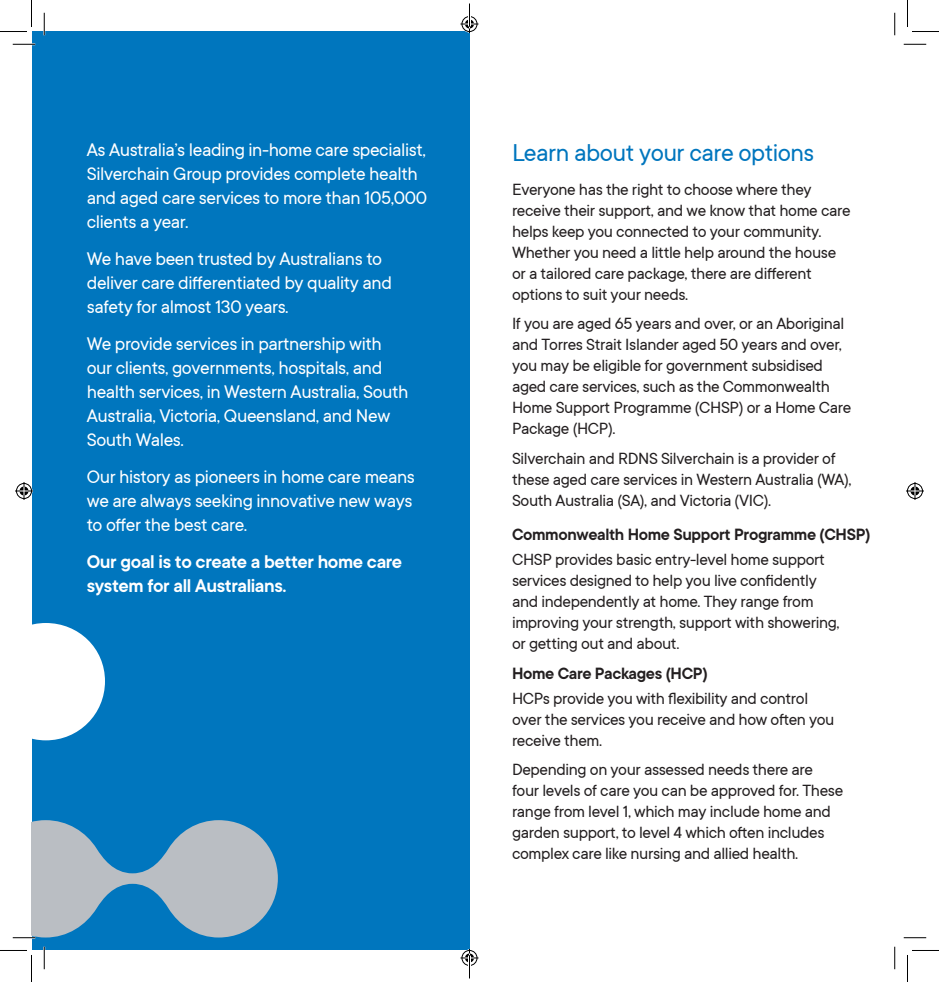
<style>
.page{position:relative;width:939px;height:982px;background:#fff}
.page>*{position:absolute;margin:0;border:0;box-sizing:border-box;transform-origin:0 0}
.Heading_1___Blue{font:27px "TT Commons";letter-spacing:-.02em;color:#0076be}
.Heading_2{font:20.25px/24px "TT Commons";letter-spacing:-.02em;color:#fff}
.Heading_2-2{font:600 20.25px/24px "TT Commons";letter-spacing:-.02em;color:#fff}
.Text{font:18px/21px "TT Commons";letter-spacing:-.02em;color:#231f20}
.Heading_2-3{font:600 18px "TT Commons";letter-spacing:-.02em;color:#231f20}
</style>
<div class="page">
<div style="left:32px;top:31px;width:437px;height:919px;background:#0076be"></div>
<svg style="left:32px;top:623px;width:73px;height:117px"></svg>
<hr style="left:13px;top:43px;width:22px;height:2px;background:#fff">
<hr style="left:43px;top:13px;width:2px;height:22px;background:#fff">
<hr style="left:43px;top:946px;width:2px;height:23px;background:#fff">
<svg style="left:13px;top:44px;width:22px;height:1px"></svg>
<svg style="left:904px;top:44px;width:22px;height:1px"></svg>
<svg style="left:13px;top:820px;width:265px;height:118px"></svg>
<svg style="left:904px;top:937px;width:22px;height:1px"></svg>
<svg style="left:44px;top:13px;width:1px;height:22px"></svg>
<svg style="left:44px;top:946px;width:1px;height:23px"></svg>
<svg style="left:894px;top:13px;width:1px;height:22px"></svg>
<svg style="left:894px;top:946px;width:1px;height:23px"></svg>
<svg style="left:0;top:0;width:32px;height:32px"></svg>
<svg style="left:0;top:950px;width:32px;height:31px"></svg>
<svg style="left:907px;top:0;width:32px;height:32px"></svg>
<svg style="left:907px;top:950px;width:32px;height:31px"></svg>
<svg style="left:15px;top:482px;width:18px;height:18px"></svg>
<svg style="left:906px;top:482px;width:18px;height:18px"></svg>
<svg style="left:460px;top:4px;width:18px;height:29px"></svg>
<svg style="left:460px;top:948px;width:18px;height:30px"></svg>
<p class="Heading_2" style="left:87px;top:138px;width:342px">As Australia’s leading in-home care specialist, Silverchain Group provides complete health and aged care services to more than 105,000 clients a year.</p>
<p class="Heading_2" style="left:87px;top:247px;width:307px">We have been trusted by Australians to deliver care differentiated by quality and safety for almost 130 years.</p>
<p class="Heading_2" style="left:87px;top:332px;width:323px">We provide services in partnership with our clients, governments, hospitals, and health services, in Western Australia, South Australia, Victoria, Queensland, and New South Wales.</p>
<p class="Heading_2" style="left:87px;top:464px;width:330px">Our history as pioneers in home care means we are always seeking innovative new ways to offer the best care.</p>
<p class="Heading_2-2" style="left:87px;top:549px;width:317px">Our goal is to create a better home care system for all Australians.</p>
<p class="Heading_1___Blue" style="left:512px;top:138px;width:304px">Learn about your care options</p>
<p class="Text" style="left:512px;top:179px;width:340px">Everyone has the right to choose where they receive their support, and we know that home care helps keep you connected to your community.<br>Whether you need a little help around the house or a tailored care package, there are different options to suit your needs.</p>
<p class="Text" style="left:512px;top:313px;width:341px">If you are aged 65 years and over, or an Aboriginal and Torres Strait Islander aged 50 years and over, you may be eligible for government subsidised aged care services, such as the Commonwealth Home Support Programme (CHSP) or a Home Care Package (HCP).</p>
<p class="Text" style="left:512px;top:448px;width:341px">Silverchain and RDNS Silverchain is a provider of these aged care services in Western Australia (WA),<br>South Australia (SA), and Victoria (VIC).</p>
<p class="Heading_2-3" style="left:512px;top:524px;width:360px">Commonwealth Home Support Programme (CHSP)</p>
<p class="Text" style="left:512px;top:549px;width:329px">CHSP provides basic entry-level home support services designed to help you live confidently and independently at home. They range from improving your strength, support with showering, or getting out and about.</p>
<p class="Heading_2-3" style="left:512px;top:663px;width:197px">Home Care Packages (HCP)</p>
<p class="Text" style="left:512px;top:688px;width:324px">HCPs provide you with flexibility and control over the services you receive and how often you receive them.</p>
<p class="Text" style="left:512px;top:759px;width:333px">Depending on your assessed needs there are four levels of care you can be approved for. These range from level 1, which may include home and garden support, to level 4 which often includes complex care like nursing and allied health.</p>
</div>
